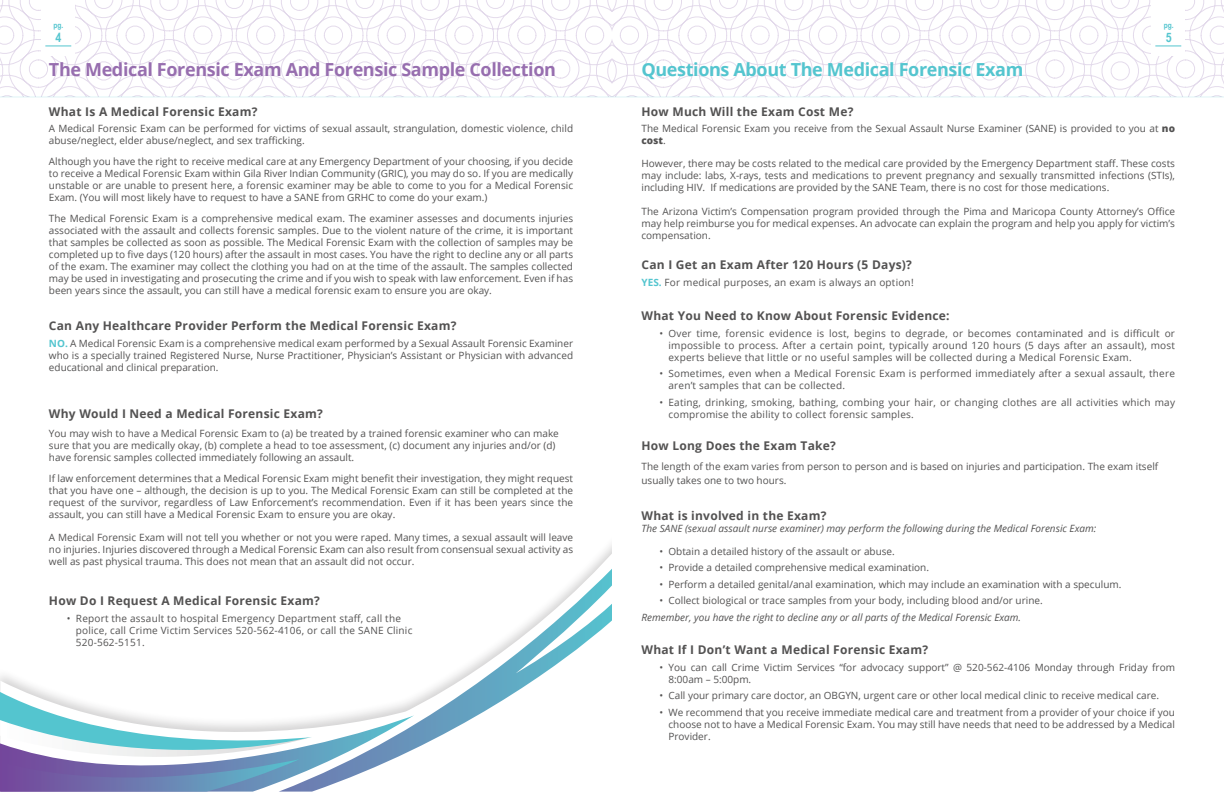
<style>
.page{position:relative;width:1224px;height:792px;background:#fff}
.page>*{position:absolute;margin:0;border:0;box-sizing:border-box;transform-origin:0 0}
.t1{font:700 18px "Open Sans";letter-spacing:-.02em;color:#976eaf}
.t2{font:700 18px "Open Sans";letter-spacing:-.02em;color:#54c5cf}
.t3{font:700 13px "Arial Narrow";color:#54c5cf}
.t4{font:700 12px "Open Sans";letter-spacing:.02em;color:#535252}
.t5{font:10px/12px "Open Sans";color:#535252;text-align:justify}
.t6{font:10px/12px "Open Sans";letter-spacing:.02em;color:#535252}
.t7{font:italic 10px "Open Sans";color:#535252}
.t8{font:700 8px "Arial Narrow";color:#54c5cf}
.s1{font-weight:700;color:#54c5cf}
.s2{font-weight:800}
</style>
<div class="page">
<svg style="left:0;top:0;width:1224px;height:96px"></svg>
<hr style="left:612px;top:96px;width:612px;height:1px;background:#54c5cf">
<hr style="left:0;top:96px;width:612px;height:1px;background:#54c5cf">
<svg style="left:414px;top:569px;width:198px;height:180px"></svg>
<svg style="left:0;top:692px;width:414px;height:100px"></svg>
<p class="t8" style="left:53px;top:20px;width:11px">pg.</p>
<h2 class="t3" style="left:55px;top:28px;width:7px">4</h2>
<h1 class="t1" style="left:49px;top:57px;width:509px">The Medical Forensic Exam And Forensic Sample Collection</h1>
<p class="t4" style="left:49px;top:103px;width:210px">What Is A Medical Forensic Exam?</p>
<p class="t5" style="left:49px;top:122px;width:526px">A Medical Forensic Exam can be performed for victims of sexual assault, strangulation, domestic violence, child abuse/neglect, elder abuse/neglect, and sex trafficking.</p>
<p class="t5" style="left:49px;top:155px;width:526px">Although you have the right to receive medical care at any Emergency Department of your choosing, if you decide to receive a Medical Forensic Exam within Gila River Indian Community (GRIC), you may do so. If you are medically unstable or are unable to present here, a forensic examiner may be able to come to you for a Medical Forensic Exam. (You will most likely have to request to have a SANE from GRHC to come do your exam.)</p>
<p class="t5" style="left:49px;top:212px;width:526px">The Medical Forensic Exam is a comprehensive medical exam. The examiner assesses and documents injuries associated with the assault and collects forensic samples. Due to the violent nature of the crime, it is important that samples be collected as soon as possible. The Medical Forensic Exam with the collection of samples may be completed up to five days (120 hours) after the assault in most cases. You have the right to decline any or all parts of the exam. The examiner may collect the clothing you had on at the time of the assault. The samples collected may be used in investigating and prosecuting the crime and if you wish to speak with law enforcement. Even if has been years since the assault, you can still have a medical forensic exam to ensure you are okay.</p>
<p class="t4" style="left:49px;top:317px;width:409px">Can Any Healthcare Provider Perform the Medical Forensic Exam?</p>
<p class="t5" style="left:49px;top:337px;width:526px"><span class="s1">NO.</span> A Medical Forensic Exam is a comprehensive medical exam performed by a Sexual Assault Forensic Examiner who is a specially trained Registered Nurse, Nurse Practitioner, Physician’s Assistant or Physician with advanced educational and clinical preparation.</p>
<p class="t4" style="left:49px;top:405px;width:276px">Why Would I Need a Medical Forensic Exam?</p>
<p class="t5" style="left:49px;top:427px;width:511px;text-align:left">You may wish to have a Medical Forensic Exam to (a) be treated by a trained forensic examiner who can make sure that you are medically okay, (b) complete a head to toe assessment, (c) document any injuries and/or (d) have forensic samples collected immediately following an assault.</p>
<p class="t5" style="left:49px;top:472px;width:526px">If law enforcement determines that a Medical Forensic Exam might benefit their investigation, they might request that you have one – although, the decision is up to you. The Medical Forensic Exam can still be completed at the request of the survivor, regardless of Law Enforcement’s recommendation. Even if it has been years since the assault, you can still have a Medical Forensic Exam to ensure you are okay.</p>
<p class="t5" style="left:49px;top:531px;width:526px">A Medical Forensic Exam will not tell you whether or not you were raped. Many times, a sexual assault will leave no injuries. Injuries discovered through a Medical Forensic Exam can also result from consensual sexual activity as well as past physical trauma. This does not mean that an assault did not occur.</p>
<p class="t4" style="left:49px;top:592px;width:273px">How Do I Request A Medical Forensic Exam?</p>
<p class="t6" style="left:76px;top:612px;width:338px;text-indent:-9px">• Report the assault to hospital Emergency Department staff, call the police, call Crime Victim Services 520-562-4106, or call the SANE Clinic<br>520-562-5151.</p>
<p class="t8" style="left:1164px;top:20px;width:11px">pg.</p>
<h2 class="t3" style="left:1166px;top:28px;width:7px">5</h2>
<h1 class="t2" style="left:642px;top:57px;width:383px">Questions About The Medical Forensic Exam</h1>
<p class="t4" style="left:642px;top:103px;width:213px">How Much Will the Exam Cost Me?</p>
<p class="t5" style="left:642px;top:122px;width:535px">The Medical Forensic Exam you receive from the Sexual Assault Nurse Examiner (SANE) is provided to you at <span class="s2">no cost</span>.</p>
<p class="t5" style="left:642px;top:158px;width:535px">However, there may be costs related to the medical care provided by the Emergency Department staff. These costs may include: labs, X-rays, tests and medications to prevent pregnancy and sexually transmitted infections (STIs), including HIV. If medications are provided by the SANE Team, there is no cost for those medications.</p>
<p class="t5" style="left:642px;top:205px;width:535px">The Arizona Victim’s Compensation program provided through the Pima and Maricopa County Attorney’s Office may help reimburse you for medical expenses. An advocate can explain the program and help you apply for victim’s compensation.</p>
<p class="t4" style="left:642px;top:256px;width:272px">Can I Get an Exam After 120 Hours (5 Days)?</p>
<p class="t6" style="left:642px;top:276px;width:274px"><span class="s1">YES.</span> For medical purposes, an exam is always an option!</p>
<p class="t4" style="left:642px;top:307px;width:310px">What You Need to Know About Forensic Evidence:</p>
<p class="t5" style="left:669px;top:327px;width:508px;text-indent:-9px">• Over time, forensic evidence is lost, begins to degrade, or becomes contaminated and is difficult or impossible to process. After a certain point, typically around 120 hours (5 days after an assault), most experts believe that little or no useful samples will be collected during a Medical Forensic Exam.</p>
<p class="t6" style="left:669px;top:367px;width:508px;text-indent:-9px">• Sometimes, even when a Medical Forensic Exam is performed immediately after a sexual assault, there aren’t samples that can be collected.</p>
<p class="t6" style="left:669px;top:396px;width:508px;text-indent:-9px">• Eating, drinking, smoking, bathing, combing your hair, or changing clothes are all activities which may compromise the ability to collect forensic samples.</p>
<p class="t4" style="left:642px;top:438px;width:196px">How Long Does the Exam Take?</p>
<p class="t5" style="left:642px;top:460px;width:518px;line-height:14px">The length of the exam varies from person to person and is based on injuries and participation. The exam itself usually takes one to two hours.</p>
<p class="t4" style="left:642px;top:507px;width:187px">What is involved in the Exam?</p>
<p class="t7" style="left:642px;top:521px;width:456px">The SANE (sexual assault nurse examiner) may perform the following during the Medical Forensic Exam:</p>
<p class="t5" style="left:660px;top:545px;width:237px">• Obtain a detailed history of the assault or abuse.</p>
<p class="t5" style="left:660px;top:562px;width:271px">• Provide a detailed comprehensive medical examination.</p>
<p class="t5" style="left:660px;top:578px;width:463px">• Perform a detailed genital/anal examination, which may include an examination with a speculum.</p>
<p class="t5" style="left:660px;top:595px;width:385px">• Collect biological or trace samples from your body, including blood and/or urine.</p>
<p class="t7" style="left:642px;top:610px;width:381px">Remember, you have the right to decline any or all parts of the Medical Forensic Exam.</p>
<p class="t4" style="left:642px;top:641px;width:288px">What If I Don’t Want a Medical Forensic Exam?</p>
<p class="t5" style="left:669px;top:661px;width:508px;text-indent:-9px">• You can call Crime Victim Services “for advocacy support” @ 520-562-4106 Monday through Friday from<br>8:00am – 5:00pm.</p>
<p class="t5" style="left:660px;top:689px;width:501px">• Call your primary care doctor, an OBGYN, urgent care or other local medical clinic to receive medical care.</p>
<p class="t5" style="left:669px;top:706px;width:508px;text-indent:-9px">• We recommend that you receive immediate medical care and treatment from a provider of your choice if you choose not to have a Medical Forensic Exam. You may still have needs that need to be addressed by a Medical Provider.</p>
</div>
